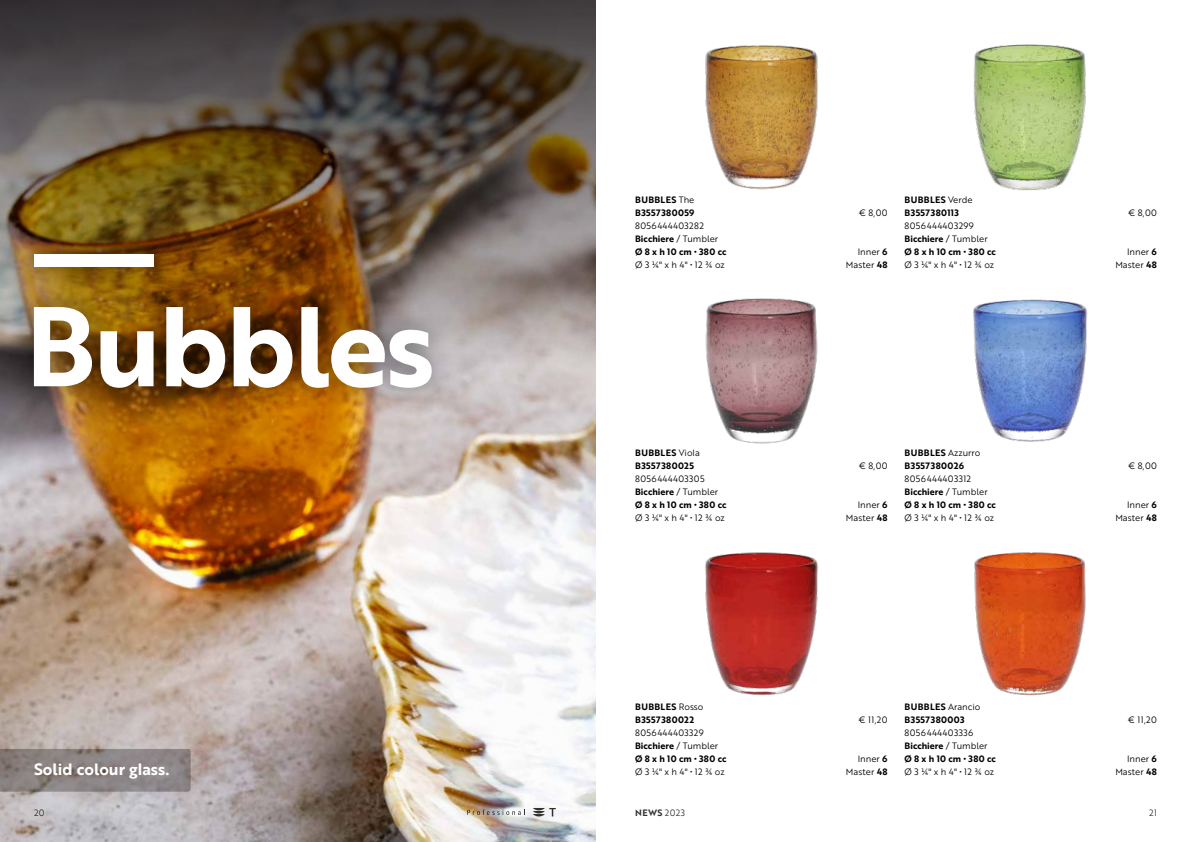
<style>
.page{position:relative;width:1191px;height:842px;background:#fff}
.page>*{position:absolute;margin:0;border:0;box-sizing:border-box;transform-origin:0 0}
.t1{font:110px "Brother 1816 Bold";letter-spacing:-.025em;color:#fff}
.t2{font:16px "Brother 1816 Bold";color:#fff}
.t3{font:9px "Brother 1816 Book";letter-spacing:.04em;color:#000}
.t4{font:9px/13px "Brother 1816 Bold";color:#000}
.t5{font:9px/13px "Brother 1816 Bold";letter-spacing:.04em;color:#000}
.t6{font:9px/13px "Brother 1816 Book";color:#000;text-align:right}
.s1{font-family:"Brother 1816 Book"}
.s2{font-family:"Brother 1816 Bold"}
</style>
<div class="page">
<img style="left:0;top:386px;width:595px;height:456px">
<img style="left:705px;top:45px;width:113px;height:145px">
<img style="left:973px;top:44px;width:113px;height:147px">
<img style="left:705px;top:298px;width:113px;height:146px">
<img style="left:705px;top:552px;width:113px;height:144px">
<img style="left:973px;top:299px;width:115px;height:143px">
<img style="left:974px;top:552px;width:112px;height:144px">
<img style="left:0;top:0;width:595px;height:386px">
<div style="left:9px;top:282px;width:447px;height:131px;background:#000;opacity:.5"></div>
<div style="left:9px;top:228px;width:169px;height:64px;background:#000;opacity:.5"></div>
<div style="left:34px;top:254px;width:119px;height:12px;background:#fff"></div>
<svg style="left:0;top:749px;width:191px;height:43px;background:#898180"></svg>
<svg style="left:533px;top:808px;width:23px;height:8px"></svg>
<svg style="left:467px;top:809px;width:58px;height:6px"></svg>
<h1 class="t1" style="left:25px;top:263px;width:411px">Bubbles</h1>
<p class="t5" style="left:635px;top:193px;width:61px">BUBBLES <span class="s1">The<br></span>B3557380059</p>
<p class="t3" style="left:635px;top:219px;width:70px">8056444403282</p>
<p class="t4" style="left:635px;top:232px;width:93px">Bicchiere <span class="s1">/ Tumbler<br></span>Ø 8 x h 10 cm • 380 cc</p>
<p class="t3" style="left:635px;top:258px;width:91px">Ø 3 ¼" x h 4" • 12 ¾ oz</p>
<p class="t5" style="left:635px;top:446px;width:66px">BUBBLES <span class="s1">Viola<br></span>B3557380025</p>
<p class="t3" style="left:635px;top:472px;width:71px">8056444403305</p>
<p class="t4" style="left:635px;top:485px;width:93px">Bicchiere <span class="s1">/ Tumbler<br></span>Ø 8 x h 10 cm • 380 cc</p>
<p class="t3" style="left:635px;top:511px;width:91px">Ø 3 ¼" x h 4" • 12 ¾ oz</p>
<p class="t3" style="left:858px;top:206px;width:30px">€ 8,00</p>
<p class="t6" style="left:846px;top:245px;width:43px">Inner <span class="s2">6<br></span>Master <span class="s2">48</span></p>
<p class="t5" style="left:904px;top:193px;width:70px">BUBBLES <span class="s1">Verde<br></span>B3557380113</p>
<p class="t3" style="left:904px;top:219px;width:71px">8056444403299</p>
<p class="t4" style="left:904px;top:232px;width:93px">Bicchiere <span class="s1">/ Tumbler<br></span>Ø 8 x h 10 cm • 380 cc</p>
<p class="t3" style="left:904px;top:258px;width:91px">Ø 3 ¼" x h 4" • 12 ¾ oz</p>
<p class="t3" style="left:858px;top:459px;width:30px">€ 8,00</p>
<p class="t6" style="left:846px;top:498px;width:43px">Inner <span class="s2">6<br></span>Master <span class="s2">48</span></p>
<p class="t5" style="left:904px;top:446px;width:77px">BUBBLES <span class="s1">Azzurro<br></span>B3557380026</p>
<p class="t3" style="left:904px;top:472px;width:68px">8056444403312</p>
<p class="t4" style="left:904px;top:485px;width:93px">Bicchiere <span class="s1">/ Tumbler<br></span>Ø 8 x h 10 cm • 380 cc</p>
<p class="t3" style="left:904px;top:511px;width:91px">Ø 3 ¼" x h 4" • 12 ¾ oz</p>
<p class="t3" style="left:1128px;top:206px;width:30px">€ 8,00</p>
<p class="t6" style="left:1115px;top:245px;width:43px">Inner <span class="s2">6<br></span>Master <span class="s2">48</span></p>
<p class="t3" style="left:1128px;top:459px;width:30px">€ 8,00</p>
<p class="t6" style="left:1115px;top:498px;width:43px">Inner <span class="s2">6<br></span>Master <span class="s2">48</span></p>
<p class="t5" style="left:904px;top:699px;width:77px">BUBBLES <span class="s1">Arancio<br></span>B3557380003</p>
<p class="t3" style="left:904px;top:726px;width:70px">8056444403336</p>
<p class="t4" style="left:904px;top:738px;width:93px">Bicchiere <span class="s1">/ Tumbler<br></span>Ø 8 x h 10 cm • 380 cc</p>
<p class="t3" style="left:904px;top:765px;width:91px">Ø 3 ¼" x h 4" • 12 ¾ oz</p>
<p class="t5" style="left:635px;top:699px;width:70px">BUBBLES <span class="s1">Rosso<br></span>B3557380022</p>
<p class="t3" style="left:635px;top:726px;width:70px">8056444403329</p>
<p class="t4" style="left:635px;top:738px;width:93px">Bicchiere <span class="s1">/ Tumbler<br></span>Ø 8 x h 10 cm • 380 cc</p>
<p class="t3" style="left:635px;top:765px;width:91px">Ø 3 ¼" x h 4" • 12 ¾ oz</p>
<p class="t3" style="left:858px;top:713px;width:31px">€ 11,20</p>
<p class="t3" style="left:1127px;top:713px;width:31px">€ 11,20</p>
<p class="t6" style="left:846px;top:751px;width:43px">Inner <span class="s2">6<br></span>Master <span class="s2">48</span></p>
<p class="t6" style="left:1115px;top:751px;width:43px">Inner <span class="s2">6<br></span>Master <span class="s2">48</span></p>
<h2 class="t2" style="left:34px;top:757px;width:137px">Solid colour glass.</h2>
<p class="t3" style="left:34px;top:807px;width:12px">20</p>
<p class="t5" style="left:635px;top:806px;width:51px">NEWS <span class="s1">2023</span></p>
<p class="t3" style="left:1149px;top:807px;width:9px">21</p>
</div>
